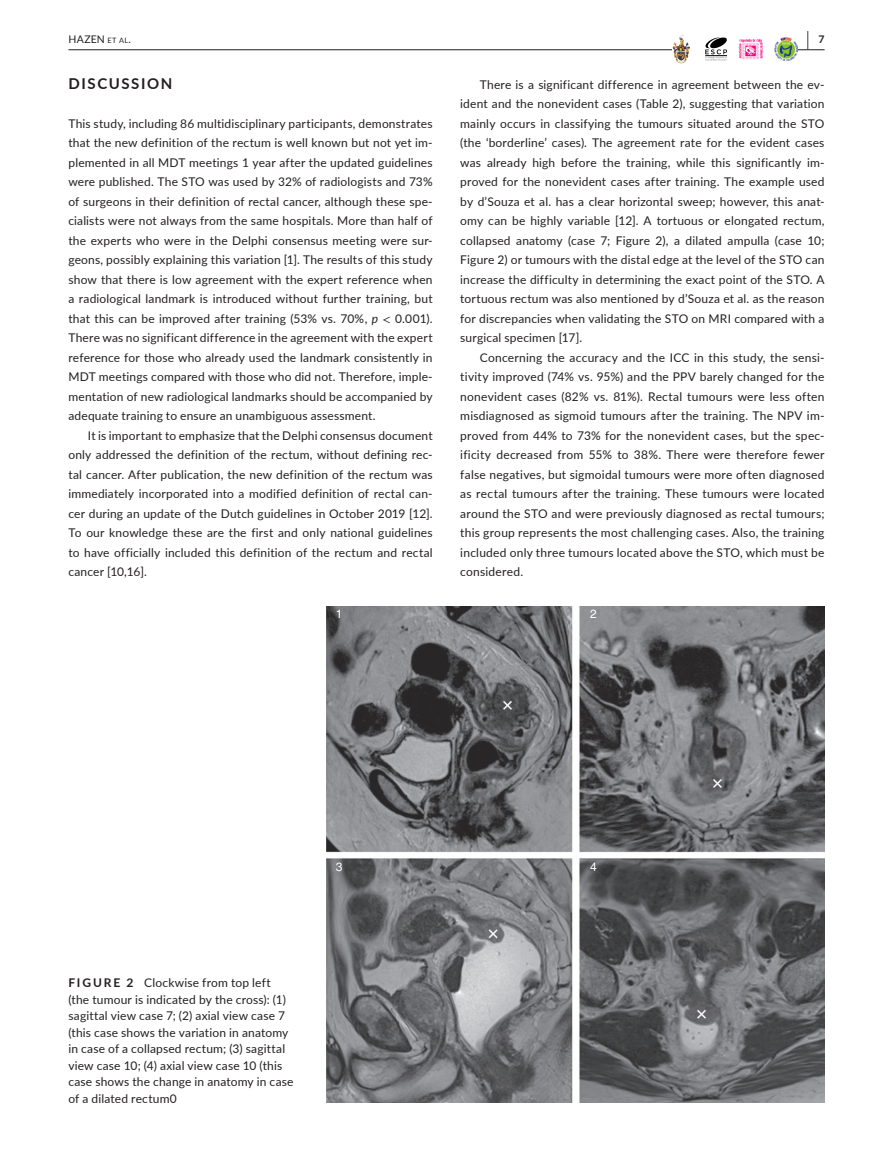
<style>
.page{position:relative;width:893px;height:1174px;background:#fff}
.page>*{position:absolute;margin:0;border:0;box-sizing:border-box;transform-origin:0 0}
.t1{font:700 19.5px "Lato";color:#231f20;scale:.43 1}
.t2{font:700 15px "Lato";letter-spacing:.11em;color:#231f20}
.t3{font:12px/19.5px "Lato";letter-spacing:.015em;color:#231f20;text-align:justify}
.t4{font:12px "Helvetica";color:#fff}
.t5{font:10.5px "Lato";letter-spacing:.015em;color:#231f20}
.s1{font-size:7.35px}
.s2{font-style:italic}
.s3{font-family:"STIX"}
.s4{font-weight:700}
</style>
<div class="page">
<hr style="left:68px;top:49px;width:756px;height:1px;background:#231f20">
<div style="left:672px;top:34px;width:125px;height:30px;background:#fff"></div>
<img style="left:673px;top:35px;width:15px;height:28px">
<svg style="left:705px;top:37px;width:23px;height:24px"></svg>
<img style="left:739px;top:39px;width:24px;height:20px">
<img style="left:775px;top:38px;width:22px;height:22px">
<img style="left:327px;top:606px;width:497px;height:496px">
<p class="t5" style="left:68px;top:31px;width:64px">HAZEN <span class="s1">et al</span>.</p>
<h1 class="t1" style="left:807px;top:25px;width:43px">| <sup>7</sup></h1>
<p class="t2" style="left:68px;top:72px;width:106px">DISCUSSION</p>
<p class="t3" style="left:68px;top:113px;width:366px">This study, including 86 multidisciplinary participants, demonstrates that the new definition of the rectum is well known but not yet im&shy;plemented in all MDT meetings 1 year after the updated guidelines were published. The STO was used by 32% of radiologists and 73% of surgeons in their definition of rectal cancer, although these spe&shy;cialists were not always from the same hospitals. More than half of the experts who were in the Delphi consensus meeting were sur&shy;geons, possibly explaining this variation [1]. The results of this study show that there is low agreement with the expert reference when a radiological landmark is introduced without further training, but that this can be improved after training (53% vs. 70%, <span class="s2">p</span> <span class="s3">&lt;</span> 0.001).<br>There was no significant difference in the agreement with the expert reference for those who already used the landmark consistently in MDT meetings compared with those who did not. Therefore, imple&shy;mentation of new radiological landmarks should be accompanied by adequate training to ensure an unambiguous assessment.</p>
<p class="t3" style="left:68px;top:425px;width:366px;text-indent:20px">It is important to emphasize that the Delphi consensus document only addressed the definition of the rectum, without defining rec&shy;tal cancer. After publication, the new definition of the rectum was immediately incorporated into a modified definition of rectal can&shy;cer during an update of the Dutch guidelines in October 2019 [12].<br>To our knowledge these are the first and only national guidelines to have officially included this definition of the rectum and rectal cancer [10,16].</p>
<p class="t3" style="left:460px;top:74px;width:366px;text-indent:20px">There is a significant difference in agreement between the ev&shy;ident and the nonevident cases (Table 2), suggesting that variation mainly occurs in classifying the tumours situated around the STO (the ‘borderline’ cases). The agreement rate for the evident cases was already high before the training, while this significantly im&shy;proved for the nonevident cases after training. The example used by d’Souza et al. has a clear horizontal sweep; however, this anat&shy;omy can be highly variable [12]. A tortuous or elongated rectum, collapsed anatomy (case 7; Figure 2), a dilated ampulla (case 10; Figure 2) or tumours with the distal edge at the level of the STO can increase the difficulty in determining the exact point of the STO. A tortuous rectum was also mentioned by d’Souza et al. as the reason for discrepancies when validating the STO on MRI compared with a surgical specimen [17].</p>
<p class="t3" style="left:460px;top:347px;width:366px;text-indent:20px">Concerning the accuracy and the ICC in this study, the sensi&shy;tivity improved (74% vs. 95%) and the PPV barely changed for the nonevident cases (82% vs. 81%). Rectal tumours were less often misdiagnosed as sigmoid tumours after the training. The NPV im&shy;proved from 44% to 73% for the nonevident cases, but the spec&shy;ificity decreased from 55% to 38%. There were therefore fewer false negatives, but sigmoidal tumours were more often diagnosed as rectal tumours after the training. These tumours were located around the STO and were previously diagnosed as rectal tumours; this group represents the most challenging cases. Also, the training included only three tumours located above the STO, which must be considered.</p>
<p class="t4" style="left:336px;top:607px;width:8px">1</p>
<p class="t4" style="left:590px;top:607px;width:8px">2</p>
<p class="t3" style="left:68px;top:974px;width:227px;line-height:16.5px;text-align:left"><span class="s4">FIGURE 2</span> Clockwise from top left (the tumour is indicated by the cross): (1) sagittal view case 7; (2) axial view case 7 (this case shows the variation in anatomy in case of a collapsed rectum; (3) sagittal view case 10; (4) axial view case 10 (this case shows the change in anatomy in case of a dilated rectum0</p>
<p class="t4" style="left:336px;top:860px;width:8px">3</p>
<p class="t4" style="left:590px;top:860px;width:8px">4</p>
</div>
